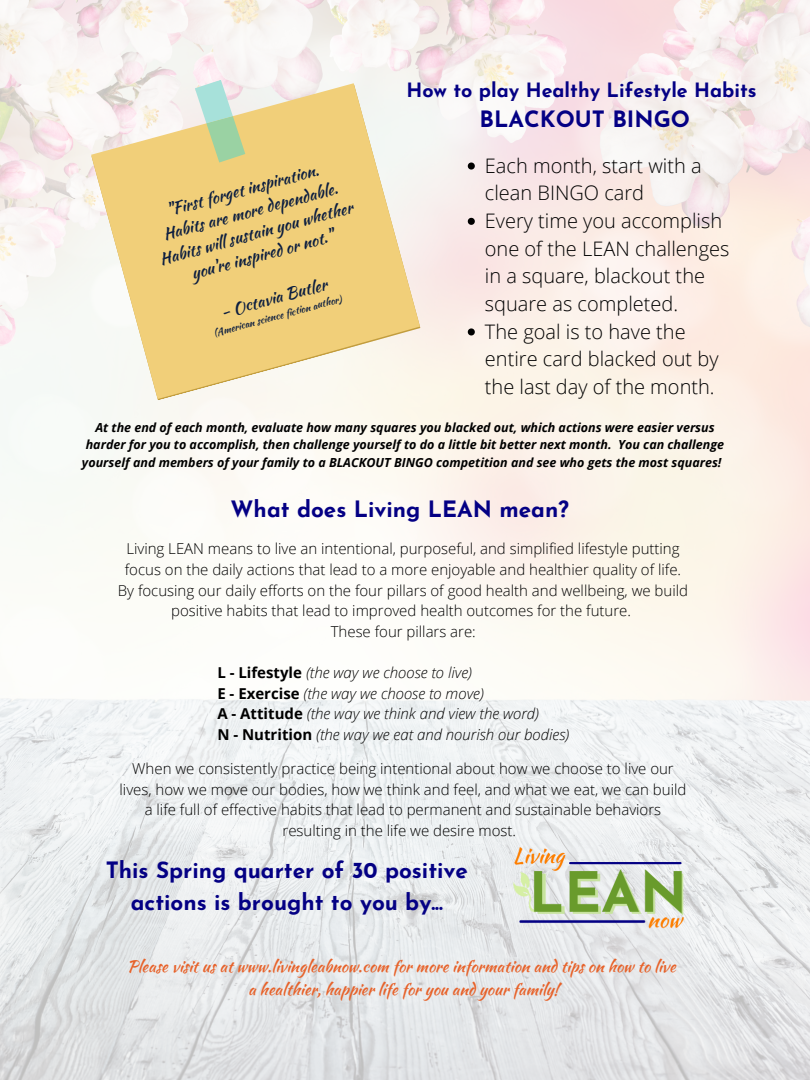
<style>
.page{position:relative;width:810px;height:1080px;background:#fff}
.page>*{position:absolute;margin:0;border:0;box-sizing:border-box;transform-origin:0 0}
.t1{font:700 22.5px/31.4px "Josefin Sans";color:#040084;text-align:center}
.t2{font:300 20px/27.6px "Open Sans";color:#000}
.t3{font:700 19.69px "Josefin Sans";color:#040084}
.t4{font:16.25px "Kaushan Script";color:#e7622a}
.t5{font:16.25px/22.5px "Kaushan Script";color:#0c1e40;text-align:center}
.t6{font:300 15px/20.6px "Open Sans";color:#000;text-align:center}
.t7{font:italic 300 15px "Open Sans";color:#000}
.t8{font:italic 700 12.5px/17.4px "Open Sans";color:#000;text-align:center}
.t9{font:10px "Kaushan Script";color:#0c1e40}
.s1{font-weight:700;font-style:normal}
</style>
<div class="page">
<img style="left:0;top:0;width:810px;height:1080px">
<img style="left:461px;top:828px;width:248px;height:121px">
<svg style="left:86px;top:82px;width:335px;height:318px;fill:#f1cf79"></svg>
<svg style="left:195px;top:79px;width:51px;height:84px;background:#c9dab6"></svg>
<svg style="left:468px;top:163px;width:7px;height:7px"></svg>
<svg style="left:468px;top:218px;width:7px;height:7px"></svg>
<svg style="left:468px;top:328px;width:7px;height:7px"></svg>
<p class="t5" style="left:164px;top:199px;width:158px;rotate:-15deg">"First forget inspiration.</p>
<p class="t5" style="left:151px;top:226px;width:201px;rotate:-15deg">Habits are more dependable.<br>Habits wil sustain you whether you're inspired or not."</p>
<p class="t5" style="left:218px;top:301px;width:111px;rotate:-15deg">- Octavia Butler</p>
<p class="t9" style="left:212px;top:326px;width:134px;rotate:-15deg">(American science fiction author)</p>
<p class="t3" style="left:406px;top:83px;width:352px">How to play Healthy Lifestyle Habits</p>
<p class="t1" style="left:480px;top:106px;width:212px">BLACKOUT BINGO</p>
<p class="t2" style="left:485px;top:151px;width:218px">Each month, start with a clean BINGO card</p>
<p class="t2" style="left:485px;top:207px;width:246px">Every time you accomplish one of the LEAN challenges in a square, blackout the square as completed.</p>
<p class="t2" style="left:485px;top:317px;width:235px">The goal is to have the entire card blacked out by the last day of the month.</p>
<p class="t8" style="left:82px;top:419px;width:644px">At the end of each month, evaluate how many squares you blacked out, which actions were easier versus harder for you to accomplish, then challenge yourself to do a little bit better next month. You can challenge yourself and members of your family to a BLACKOUT BINGO competition and see who gets the most squares!</p>
<p class="t1" style="left:231px;top:496px;width:340px">What does Living LEAN mean?</p>
<p class="t6" style="left:118px;top:538px;width:572px">Living LEAN means to live an intentional, purposeful, and simplified lifestyle putting focus on the daily actions that lead to a more enjoyable and healthier quality of life.<br>By focusing our daily efforts on the four pillars of good health and wellbeing, we build positive habits that lead to improved health outcomes for the future.</p>
<p class="t6" style="left:331px;top:621px;width:147px">These four pillars are:</p>
<p class="t7" style="left:217px;top:662px;width:256px"><span class="s1">L - Lifestyle</span> (the way we choose to live)</p>
<p class="t7" style="left:217px;top:683px;width:268px"><span class="s1">E - Exercise</span> (the way we choose to move)</p>
<p class="t7" style="left:217px;top:703px;width:323px"><span class="s1">A - Attitude</span> (the way we think and view the word)</p>
<p class="t7" style="left:217px;top:724px;width:353px"><span class="s1">N - Nutrition</span> (the way we eat and nourish our bodies)</p>
<p class="t6" style="left:120px;top:758px;width:568px">When we consistently practice being intentional about how we choose to live our lives, how we move our bodies, how we think and feel, and what we eat, we can build a life full of effective habits that lead to permanent and sustainable behaviors resulting in the life we desire most.</p>
<p class="t1" style="left:106px;top:857px;width:364px">This Spring quarter of 30 positive actions is brought to you by...</p>
<p class="t4" style="left:127px;top:954px;width:550px">Please visit us at www.livingleabnow.com for more information and tips on how to live</p>
<p class="t4" style="left:248px;top:977px;width:312px">a healthier, happier life for you and your family!</p>
</div>
